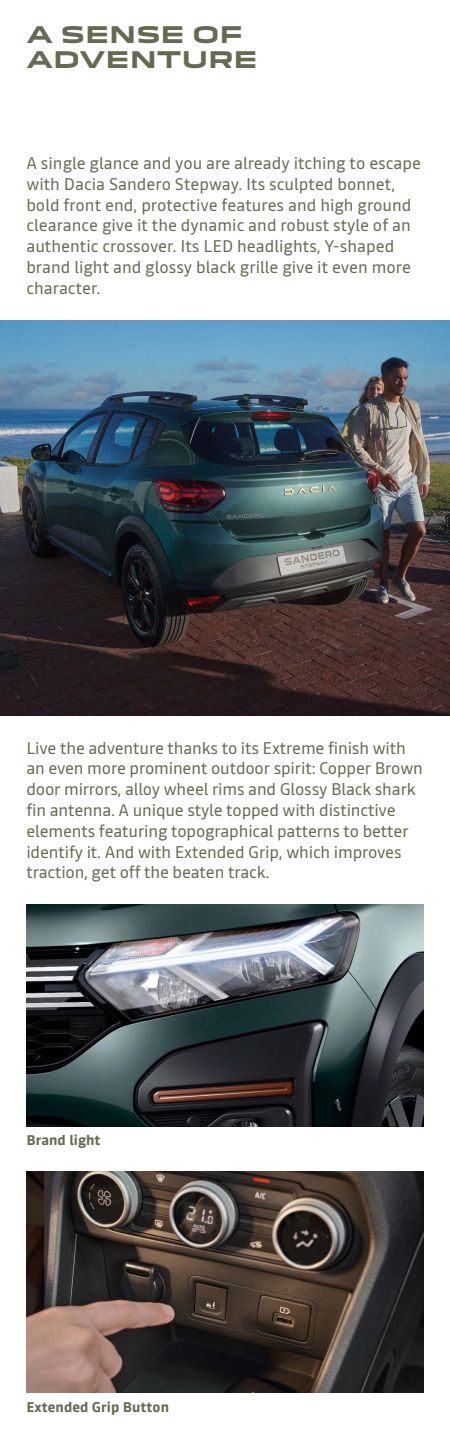
<style>
.page{position:relative;width:450px;height:1438px;background:#fff}
.page>*{position:absolute;margin:0;border:0;box-sizing:border-box;transform-origin:0 0}
.t1{font:700 22.4px/24.4px "Dacia Block Extended";color:#646b52}
.t2{font:16.8px/20.8px "Read";letter-spacing:-.01em;color:#646b52}
.t3{font:700 14px "Read";color:#646b52}
</style>
<div class="page">
<img style="left:0;top:320px;width:450px;height:395px">
<img style="left:26px;top:1171px;width:398px;height:221px">
<img style="left:26px;top:905px;width:397px;height:221px">
<h1 class="t1" style="left:26px;top:23px;width:233px">A SENSE OF<br>ADVENTURE</h1>
<p class="t2" style="left:26px;top:152px;width:396px">A single glance and you are already itching to escape with Dacia Sandero Stepway. Its sculpted bonnet, bold front end, protective features and high ground clearance give it the dynamic and robust style of an authentic crossover. Its LED headlights, Y-shaped brand light and glossy black grille give it even more character.</p>
<p class="t2" style="left:26px;top:737px;width:398px">Live the adventure thanks to its Extreme finish with an even more prominent outdoor spirit: Copper Brown door mirrors, alloy wheel rims and Glossy Black shark fin antenna. A unique style topped with distinctive elements featuring topographical patterns to better identify it. And with Extended Grip, which improves traction, get off the beaten track.</p>
<p class="t3" style="left:26px;top:1130px;width:76px">Brand light</p>
<p class="t3" style="left:26px;top:1397px;width:144px">Extended Grip Button</p>
</div>
